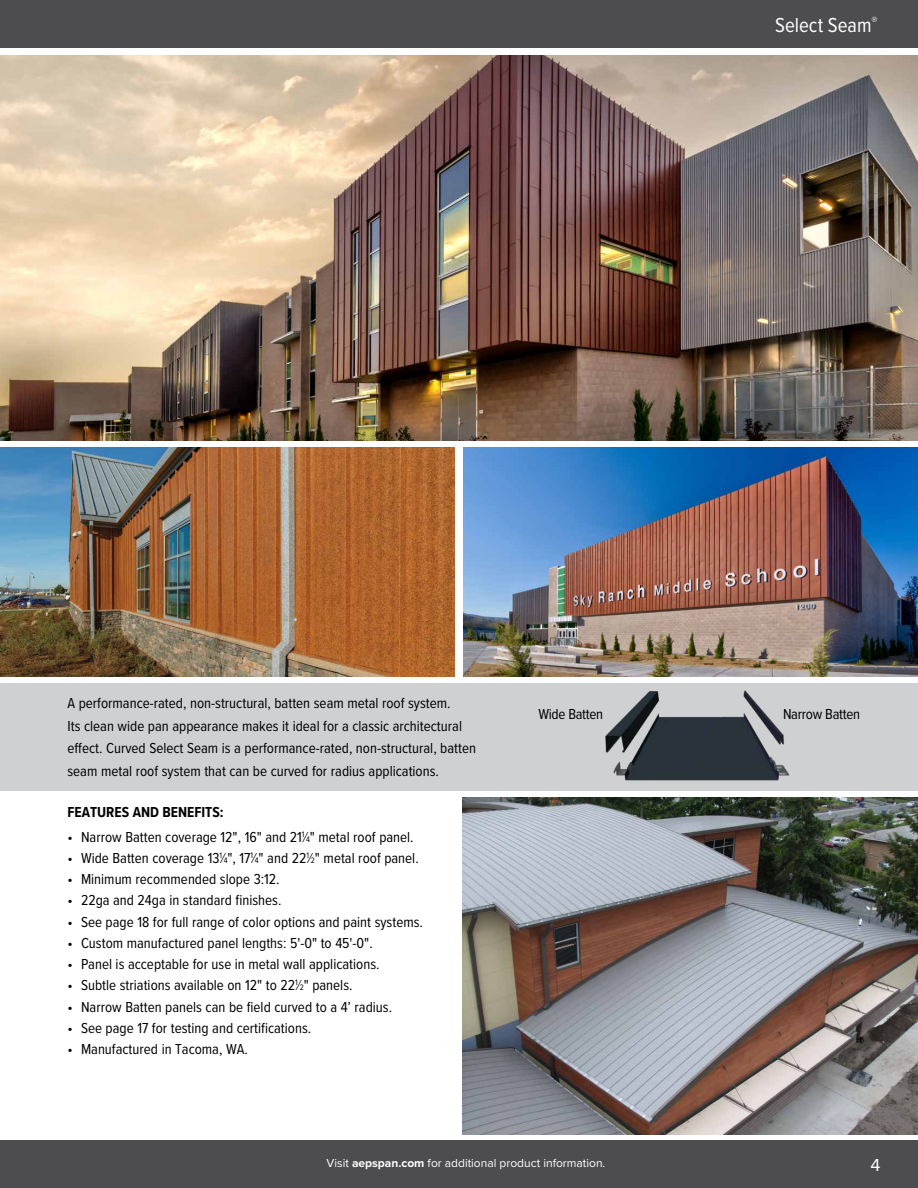
<style>
.page{position:relative;width:918px;height:1188px;background:#fff}
.page>*{position:absolute;margin:0;border:0;box-sizing:border-box;transform-origin:0 0}
.t1{font:21px "Proxima Nova Cond";color:#fff}
.t2{font:18px "Proxima Nova";color:#fff}
.Square_Bullets{font:15px/22.5px "Proxima Nova Cond";color:#000}
.Square_Bullets-2{font:15px "Proxima Nova Cond";letter-spacing:-.02em;color:#000}
.Square_Bullets-3{font:700 15px "Proxima Nova Cond";color:#000}
.t3{font:12px "Proxima Nova";color:#fff}
.s1{font-size:8.25px}
.s2{font-weight:700}
</style>
<div class="page">
<div style="left:0;top:683px;width:918px;height:108px;background:#cfd0d2"></div>
<img style="left:0;top:55px;width:918px;height:386px">
<div style="left:0;top:0;width:918px;height:47px;background:#4d4d4f"></div>
<div style="left:0;top:1141px;width:918px;height:47px;background:#4d4d4f"></div>
<img style="left:605px;top:690px;width:185px;height:91px">
<img style="left:0;top:447px;width:455px;height:230px">
<img style="left:463px;top:447px;width:455px;height:230px">
<img style="left:463px;top:797px;width:455px;height:338px">
<p class="t1" style="left:775px;top:9px;width:104px">Select Seam<sup>®</sup></p>
<p class="Square_Bullets" style="left:68px;top:691px;width:410px">A performance-rated, non-structural, batten seam metal roof system.<br>Its clean wide pan appearance makes it ideal for a classic architectural effect. Curved Select Seam is a performance-rated, non-structural, batten seam metal roof system that can be curved for radius applications.</p>
<p class="Square_Bullets-3" style="left:68px;top:801px;width:158px">FEATURES AND BENEFITS:</p>
<p class="Square_Bullets" style="left:68px;top:825px;width:348px">• Narrow Batten coverage 12", 16" and 21<sup>1</sup>⁄<span class="s1">4</span>" metal roof panel.</p>
<p class="Square_Bullets" style="left:68px;top:846px;width:353px">• Wide Batten coverage 13<sup>1</sup>⁄<span class="s1">4</span>", 17<sup>1</sup>⁄<span class="s1">4</span>" and 22<sup>1</sup>⁄<span class="s1">2</span>" metal roof panel.</p>
<p class="Square_Bullets" style="left:68px;top:867px;width:214px">• Minimum recommended slope 3:12.</p>
<p class="Square_Bullets" style="left:68px;top:888px;width:215px">• 22ga and 24ga in standard finishes.</p>
<p class="Square_Bullets" style="left:68px;top:910px;width:357px">• See page 18 for full range of color options and paint systems.</p>
<p class="Square_Bullets" style="left:68px;top:931px;width:307px">• Custom manufactured panel lengths: 5'-0" to 45'-0".</p>
<p class="Square_Bullets" style="left:68px;top:952px;width:314px">• Panel is acceptable for use in metal wall applications.</p>
<p class="Square_Bullets" style="left:68px;top:973px;width:287px">• Subtle striations available on 12" to 22<sup>1</sup>⁄<span class="s1">2</span>" panels.</p>
<p class="Square_Bullets" style="left:68px;top:995px;width:326px">• Narrow Batten panels can be field curved to a 4’ radius.</p>
<p class="Square_Bullets" style="left:68px;top:1016px;width:245px">• See page 17 for testing and certifications.</p>
<p class="Square_Bullets" style="left:68px;top:1037px;width:182px">• Manufactured in Tacoma, WA.</p>
<p class="Square_Bullets-2" style="left:538px;top:703px;width:66px">Wide Batten</p>
<p class="Square_Bullets-2" style="left:783px;top:703px;width:79px">Narrow Batten</p>
<p class="t3" style="left:327px;top:1154px;width:280px">Visit <span class="s2">aepspan.com</span> for additional product information.</p>
<p class="t2" style="left:870px;top:1151px;width:12px">4</p>
</div>
